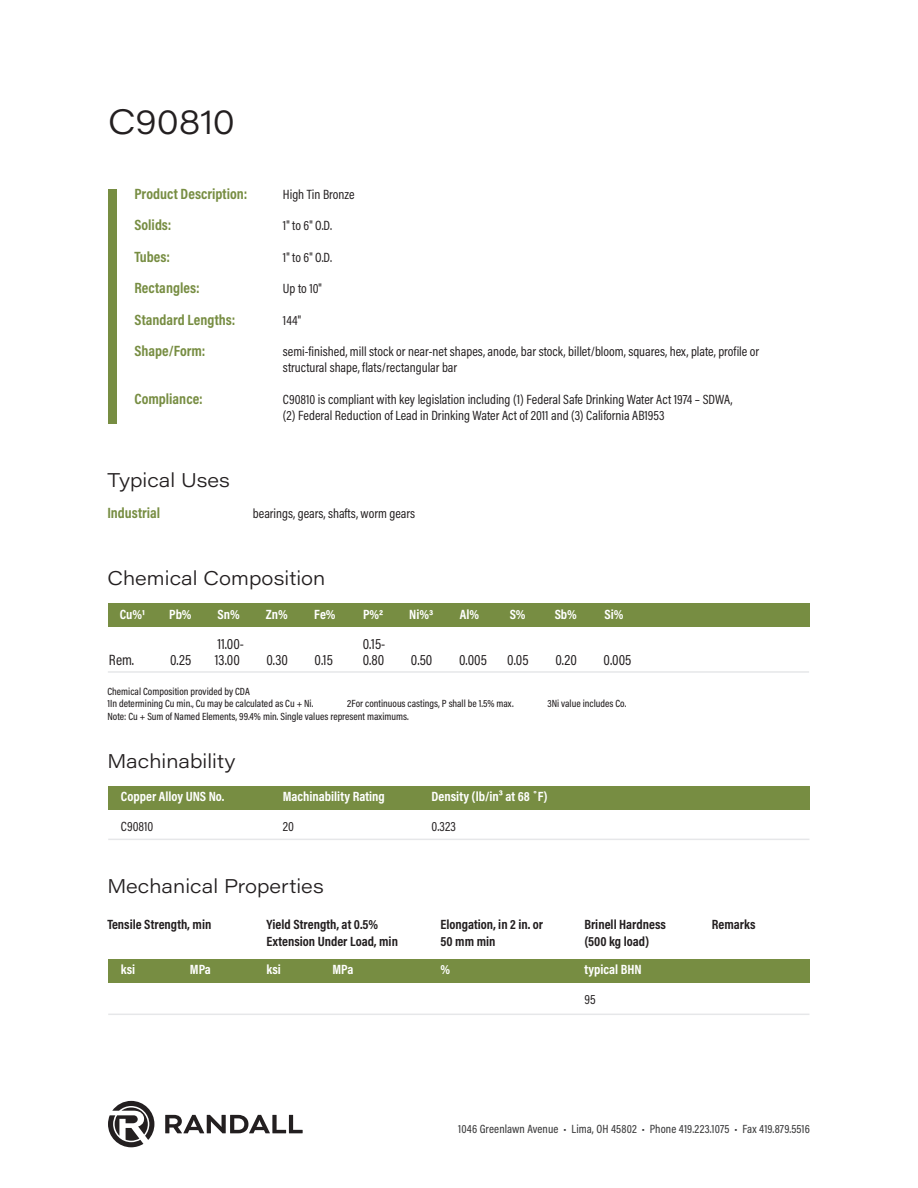
<style>
.page{position:relative;width:918px;height:1188px;background:#fff}
.page>*{position:absolute;margin:0;border:0;box-sizing:border-box;transform-origin:0 0}
.t1{font:300 34.5px "Acumin Pro Wide";color:#231f20}
.Header_Acumin_Pro_Wi{font:300 19.5px "Acumin Pro Wide";color:#231f20}
.t2{font:700 15px "Acumin Pro Cond";color:#778d42}
.t3{font:15px "Acumin Pro Cond";color:#231f20}
.BODY{font:13.5px/16.2px "Acumin Pro Cond";color:#231f20}
.BODY-2{font:700 13.5px "Acumin Pro Cond";color:#231f20}
.body_bold{font:700 13.5px "Acumin Pro Cond";color:#fff}
.body_-_NEW{font:700 13.5px "Acumin Pro Cond";letter-spacing:-.005em;color:#fff}
.t4{font:500 12px "Acumin Pro Cond";letter-spacing:.01em;color:#3e3e3f}
.notes{font:500 10.5px "Acumin Pro Cond";color:#231f20}
</style>
<div class="page">
<svg style="left:165px;top:1115px;width:138px;height:18px"></svg>
<svg style="left:108px;top:1101px;width:46px;height:46px"></svg>
<div style="left:108px;top:959px;width:701px;height:24px;background:#778d42"></div>
<div style="left:108px;top:787px;width:701px;height:23px;background:#778d42"></div>
<div style="left:108px;top:603px;width:701px;height:23px;background:#778d42"></div>
<hr style="left:108px;top:671px;width:701px;height:2px;background:#e6e7e9">
<hr style="left:108px;top:1014px;width:701px;height:1px;background:#e6e7e9">
<hr style="left:108px;top:839px;width:701px;height:1px;background:#e6e7e9">
<div style="left:108px;top:189px;width:9px;height:234px;background:#778d42"></div>
<p class="t1" style="left:108px;top:97px;width:129px">C90810</p>
<p class="t2" style="left:134px;top:184px;width:114px">Product Description:</p>
<p class="BODY" style="left:283px;top:186px;width:73px">High Tin Bronze</p>
<p class="t2" style="left:134px;top:215px;width:39px">Solids:</p>
<p class="BODY" style="left:283px;top:217px;width:51px">1" to 6" O.D.</p>
<p class="t2" style="left:134px;top:247px;width:37px">Tubes:</p>
<p class="BODY" style="left:283px;top:249px;width:51px">1" to 6" O.D.</p>
<p class="t2" style="left:134px;top:278px;width:67px">Rectangles:</p>
<p class="BODY" style="left:283px;top:280px;width:40px">Up to 10"</p>
<p class="t2" style="left:134px;top:310px;width:102px">Standard Lengths:</p>
<p class="BODY" style="left:283px;top:312px;width:20px">144"</p>
<p class="t2" style="left:134px;top:341px;width:73px">Shape/Form:</p>
<p class="BODY" style="left:283px;top:343px;width:478px">semi-finished, mill stock or near-net shapes, anode, bar stock, billet/bloom, squares, hex, plate, profile or structural shape, flats/rectangular bar</p>
<p class="t2" style="left:134px;top:389px;width:70px">Compliance:</p>
<p class="BODY" style="left:283px;top:391px;width:451px">C90810 is compliant with key legislation including (1) Federal Safe Drinking Water Act 1974 – SDWA, (2) Federal Reduction of Lead in Drinking Water Act of 2011 and (3) California AB1953</p>
<p class="Header_Acumin_Pro_Wi" style="left:107px;top:466px;width:124px">Typical Uses</p>
<p class="t2" style="left:107px;top:503px;width:54px">Industrial</p>
<p class="BODY" style="left:253px;top:505px;width:164px">bearings, gears, shafts, worm gears</p>
<h2 class="Header_Acumin_Pro_Wi" style="left:107px;top:564px;width:219px">Chemical Composition</h2>
<p class="body_-_NEW" style="left:120px;top:605px;width:27px">Cu%1</p>
<p class="body_-_NEW" style="left:169px;top:605px;width:24px">Pb%</p>
<p class="body_-_NEW" style="left:218px;top:605px;width:24px">Sn%</p>
<p class="body_-_NEW" style="left:266px;top:605px;width:23px">Zn%</p>
<p class="body_-_NEW" style="left:314px;top:605px;width:23px">Fe%</p>
<p class="body_-_NEW" style="left:363px;top:605px;width:22px">P%2</p>
<p class="body_-_NEW" style="left:409px;top:605px;width:26px">Ni%3</p>
<p class="body_-_NEW" style="left:460px;top:605px;width:21px">Al%</p>
<p class="body_-_NEW" style="left:510px;top:605px;width:17px">S%</p>
<p class="body_-_NEW" style="left:555px;top:605px;width:24px">Sb%</p>
<p class="body_-_NEW" style="left:604px;top:605px;width:21px">Si%</p>
<p class="t3" style="left:109px;top:650px;width:27px">Rem.</p>
<p class="t3" style="left:170px;top:650px;width:23px">0.25</p>
<p class="t3" style="left:217px;top:634px;width:28px">11.00-</p>
<p class="t3" style="left:215px;top:650px;width:27px">13.00</p>
<p class="t3" style="left:266px;top:650px;width:23px">0.30</p>
<p class="t3" style="left:315px;top:650px;width:20px">0.15</p>
<p class="t3" style="left:363px;top:634px;width:24px">0.15-</p>
<p class="t3" style="left:363px;top:650px;width:23px">0.80</p>
<p class="t3" style="left:411px;top:650px;width:23px">0.50</p>
<p class="t3" style="left:459px;top:650px;width:29px">0.005</p>
<p class="t3" style="left:507px;top:650px;width:23px">0.05</p>
<p class="t3" style="left:555px;top:650px;width:23px">0.20</p>
<p class="t3" style="left:604px;top:650px;width:29px">0.005</p>
<p class="notes" style="left:107px;top:684px;width:144px">Chemical Composition provided by CDA</p>
<p class="notes" style="left:107px;top:697px;width:207px">1In determining Cu min., Cu may be calculated as Cu + Ni.</p>
<p class="notes" style="left:347px;top:697px;width:168px">2For continuous castings, P shall be 1.5% max.</p>
<p class="notes" style="left:548px;top:697px;width:80px">3Ni value includes Co.</p>
<p class="notes" style="left:107px;top:709px;width:303px">Note: Cu + Sum of Named Elements, 99.4% min. Single values represent maximums.</p>
<h2 class="Header_Acumin_Pro_Wi" style="left:107px;top:748px;width:130px">Machinability</h2>
<p class="body_bold" style="left:121px;top:788px;width:105px">Copper Alloy UNS No.</p>
<p class="body_bold" style="left:283px;top:788px;width:103px">Machinability Rating</p>
<p class="body_bold" style="left:431px;top:788px;width:118px">Density (lb/in³ at 68 ˚F)</p>
<p class="BODY" style="left:121px;top:818px;width:34px">C90810</p>
<p class="BODY" style="left:283px;top:818px;width:13px">20</p>
<p class="BODY" style="left:431px;top:818px;width:26px">0.323</p>
<h2 class="Header_Acumin_Pro_Wi" style="left:107px;top:872px;width:218px">Mechanical Properties</h2>
<p class="BODY-2" style="left:107px;top:916px;width:105px">Tensile Strength, min</p>
<p class="BODY-2" style="left:266px;top:916px;width:113px">Yield Strength, at 0.5%</p>
<p class="BODY-2" style="left:440px;top:916px;width:104px">Elongation, in 2 in. or</p>
<p class="BODY-2" style="left:584px;top:916px;width:83px">Brinell Hardness</p>
<p class="BODY-2" style="left:712px;top:916px;width:45px">Remarks</p>
<p class="BODY-2" style="left:266px;top:933px;width:133px">Extension Under Load, min</p>
<p class="BODY-2" style="left:440px;top:933px;width:57px">50 mm min</p>
<p class="BODY-2" style="left:584px;top:933px;width:66px">(500 kg load)</p>
<p class="body_bold" style="left:121px;top:961px;width:16px">ksi</p>
<p class="body_bold" style="left:190px;top:961px;width:23px">MPa</p>
<p class="body_bold" style="left:266px;top:961px;width:16px">ksi</p>
<p class="body_bold" style="left:332px;top:961px;width:23px">MPa</p>
<p class="body_bold" style="left:440px;top:961px;width:11px">%</p>
<p class="body_bold" style="left:584px;top:961px;width:59px">typical BHN</p>
<p class="BODY" style="left:584px;top:991px;width:13px">95</p>
<p class="t4" style="left:458px;top:1121px;width:353px">1046 Greenlawn Avenue • Lima, OH 45802 • Phone 419.223.1075 • Fax 419.879.5516</p>
</div>
